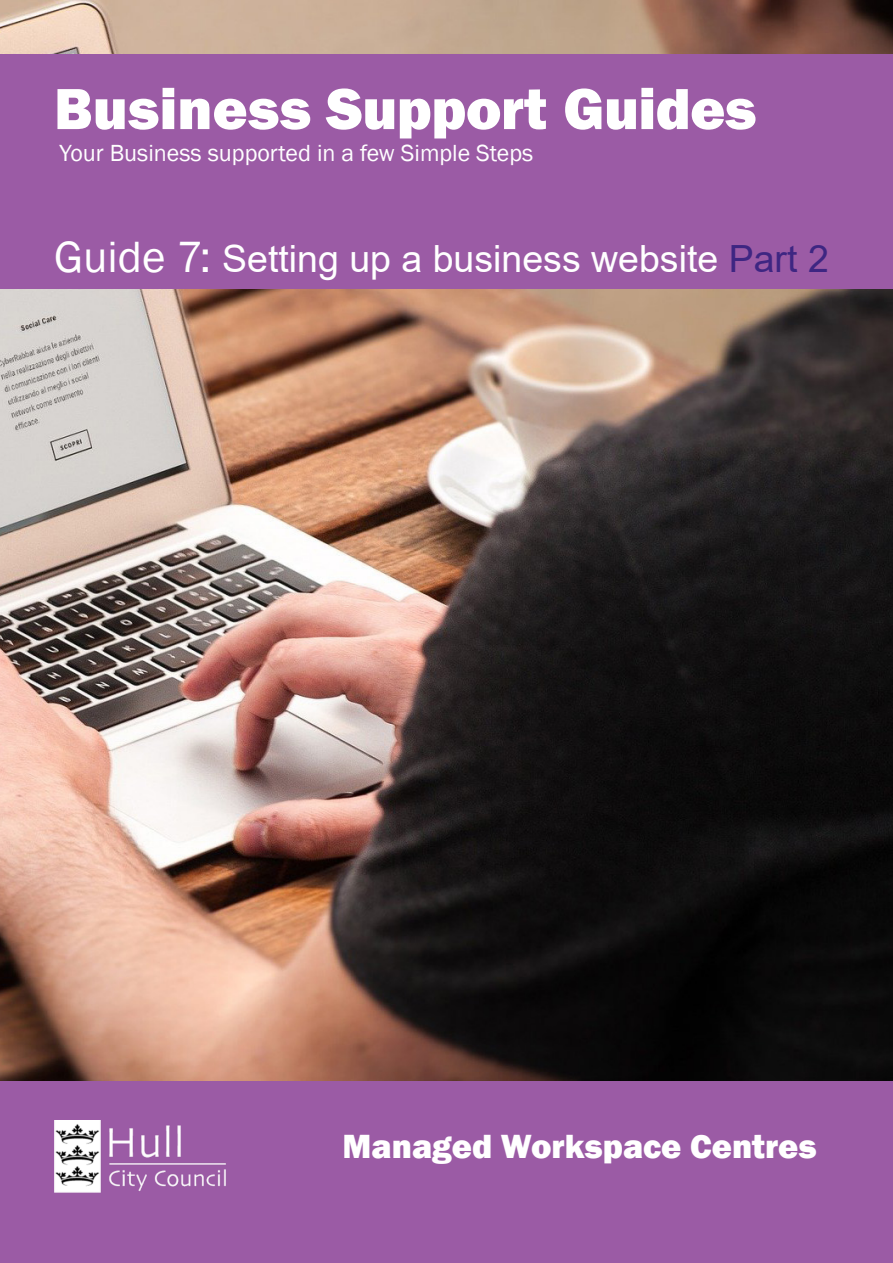
<style>
.page{position:relative;width:893px;height:1263px;background:#fff}
.page>*{position:absolute;margin:0;border:0;box-sizing:border-box;transform-origin:0 0}
.t1{font:800 60px "Franklin Gothic";letter-spacing:-.01em;color:#fff}
.t2{font:37.5px "Arial";color:#fff}
.t3{font:800 34.5px "Franklin Gothic";color:#fff}
.t4{font:24px "Franklin Gothic";color:#fff}
.s1{font-family:"Franklin Gothic";font-size:45px}
.s2{color:#3e2682}
</style>
<div class="page">
<div style="left:0;top:1081px;width:893px;height:182px;background:#9b5ba5"></div>
<img style="left:0;top:0;width:893px;height:1081px">
<div style="left:0;top:54px;width:893px;height:234px;background:#9b5ba5"></div>
<img style="left:54px;top:1120px;width:172px;height:72px">
<h1 class="t1" style="left:54px;top:70px;width:704px">Business Support Guides</h1>
<p class="t4" style="left:60px;top:138px;width:475px">Your Business supported in a few Simple Steps</p>
<h2 class="t2" style="left:54px;top:233px;width:776px"><span class="s1">Guide 7:</span> Setting up a business website <span class="s2">Part 2</span></h2>
<h3 class="t3" style="left:343px;top:1124px;width:476px">Managed Workspace Centres</h3>
</div>
